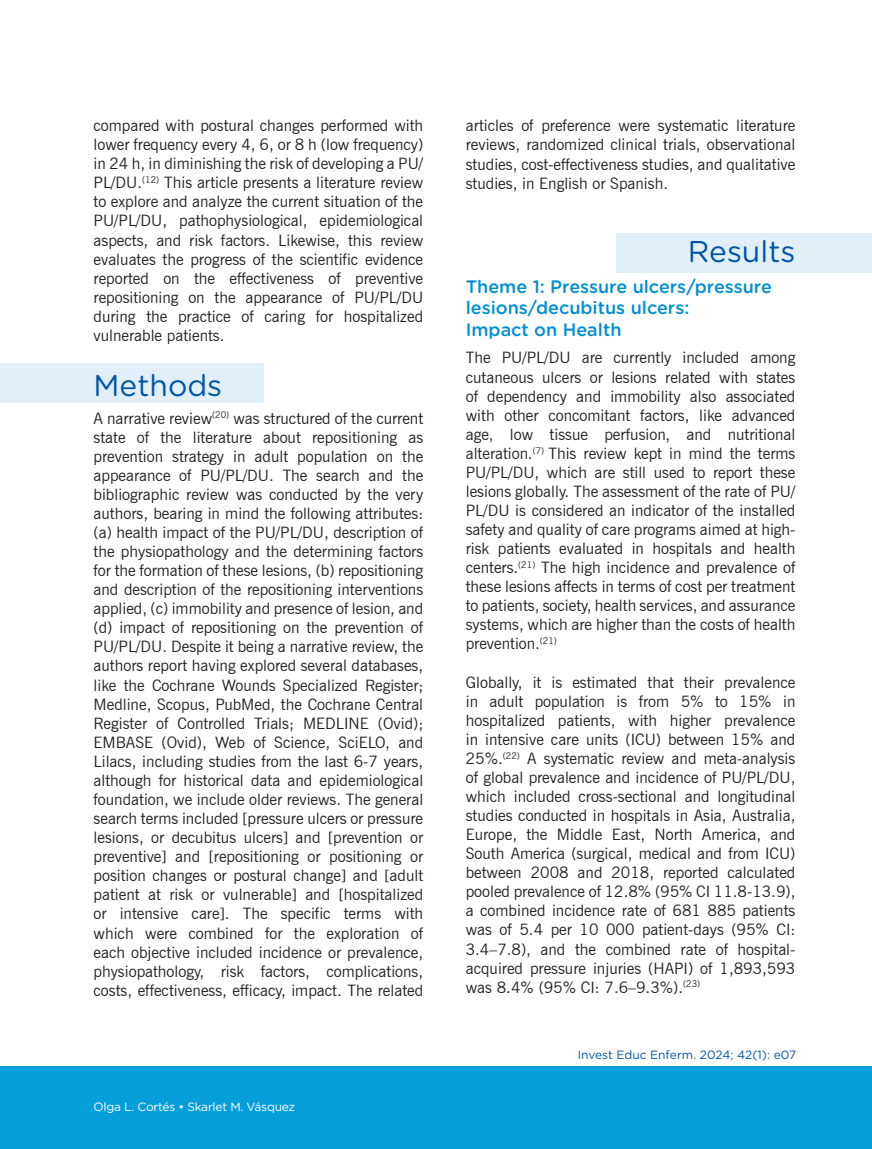
<style>
.page{position:relative;width:872px;height:1149px;background:#fff}
.page>*{position:absolute;margin:0;border:0;box-sizing:border-box;transform-origin:0 0}
.t1{font:30px "Gotham Rounded";color:#0154a6}
.t2{font:500 18px/21.6px "Gotham Rounded";color:#008fd5}
.t3{font:15.75px/19px "News Gothic BT";color:#231f20;text-align:justify}
.t4{font:12px "Gotham Rounded";color:#0154a6}
.t5{font:12px "Gotham Rounded";letter-spacing:-.02em;color:#fff}
</style>
<div class="page">
<div style="left:0;top:1065px;width:872px;height:83px;background:#069edb"></div>
<div style="left:0;top:363px;width:264px;height:39px;background:#e1eff9"></div>
<div style="left:617px;top:233px;width:255px;height:39px;background:#e1eff9"></div>
<p class="t3" style="left:94px;top:116px;width:331px">compared with postural changes performed with lower frequency every 4, 6, or 8 h (low frequency) in 24 h, in diminishing the risk of developing a PU/ PL/DU.<sup>(12)</sup> This article presents a literature review to explore and analyze the current situation of the PU/PL/DU, pathophysiological, epidemiological aspects, and risk factors. Likewise, this review evaluates the progress of the scientific evidence reported on the effectiveness of preventive repositioning on the appearance of PU/PL/DU during the practice of caring for hospitalized vulnerable patients.</p>
<h1 class="t1" style="left:94px;top:364px;width:130px">Methods</h1>
<p class="t3" style="left:94px;top:408px;width:331px">A narrative review<sup>(20)</sup> was structured of the current state of the literature about repositioning as prevention strategy in adult population on the appearance of PU/PL/DU. The search and the bibliographic review was conducted by the very authors, bearing in mind the following attributes: (a) health impact of the PU/PL/DU, description of the physiopathology and the determining factors for the formation of these lesions, (b) repositioning and description of the repositioning interventions applied, (c) immobility and presence of lesion, and (d) impact of repositioning on the prevention of PU/PL/DU. Despite it being a narrative review, the authors report having explored several databases, like the Cochrane Wounds Specialized Register; Medline, Scopus, PubMed, the Cochrane Central Register of Controlled Trials; MEDLINE (Ovid); EMBASE (Ovid), Web of Science, SciELO, and Lilacs, including studies from the last 6-7 years, although for historical data and epidemiological foundation, we include older reviews. The general search terms included [pressure ulcers or pressure lesions, or decubitus ulcers] and [prevention or preventive] and [repositioning or positioning or position changes or postural change] and [adult patient at risk or vulnerable] and [hospitalized or intensive care]. The specific terms with which were combined for the exploration of each objective included incidence or prevalence, physiopathology, risk factors, complications, costs, effectiveness, efficacy, impact. The related</p>
<p class="t5" style="left:94px;top:1098px;width:203px">Olga L. Cortés • Skarlet M. Vásquez</p>
<p class="t3" style="left:466px;top:116px;width:331px">articles of preference were systematic literature reviews, randomized clinical trials, observational studies, cost-effectiveness studies, and qualitative studies, in English or Spanish.</p>
<h1 class="t1" style="left:688px;top:231px;width:109px">Results</h1>
<p class="t2" style="left:466px;top:274px;width:308px">Theme 1: Pressure ulcers/pressure lesions/decubitus ulcers:<br>Impact on Health</p>
<p class="t3" style="left:466px;top:348px;width:331px">The PU/PL/DU are currently included among cutaneous ulcers or lesions related with states of dependency and immobility also associated with other concomitant factors, like advanced age, low tissue perfusion, and nutritional alteration.<sup>(7)</sup> This review kept in mind the terms PU/PL/DU, which are still used to report these lesions globally. The assessment of the rate of PU/ PL/DU is considered an indicator of the installed safety and quality of care programs aimed at high&shy;risk patients evaluated in hospitals and health centers.<sup>(21)</sup> The high incidence and prevalence of these lesions affects in terms of cost per treatment to patients, society, health services, and assurance systems, which are higher than the costs of health prevention.<sup>(21)</sup></p>
<p class="t3" style="left:466px;top:672px;width:331px">Globally, it is estimated that their prevalence in adult population is from 5% to 15% in hospitalized patients, with higher prevalence in intensive care units (ICU) between 15% and 25%.<sup>(22)</sup> A systematic review and meta-analysis of global prevalence and incidence of PU/PL/DU, which included cross-sectional and longitudinal studies conducted in hospitals in Asia, Australia, Europe, the Middle East, North America, and South America (surgical, medical and from ICU) between 2008 and 2018, reported calculated pooled prevalence of 12.8% (95% CI 11.8-13.9), a combined incidence rate of 681 885 patients was of 5.4 per 10 000 patient-days (95% CI:<br>3.4–7.8), and the combined rate of hospital&shy;acquired pressure injuries (HAPI) of 1,893,593 was 8.4% (95% CI: 7.6–9.3%).<sup>(23)</sup></p>
<p class="t4" style="left:577px;top:1045px;width:220px">Invest Educ Enferm. 2024; 42(1): e07</p>
</div>
